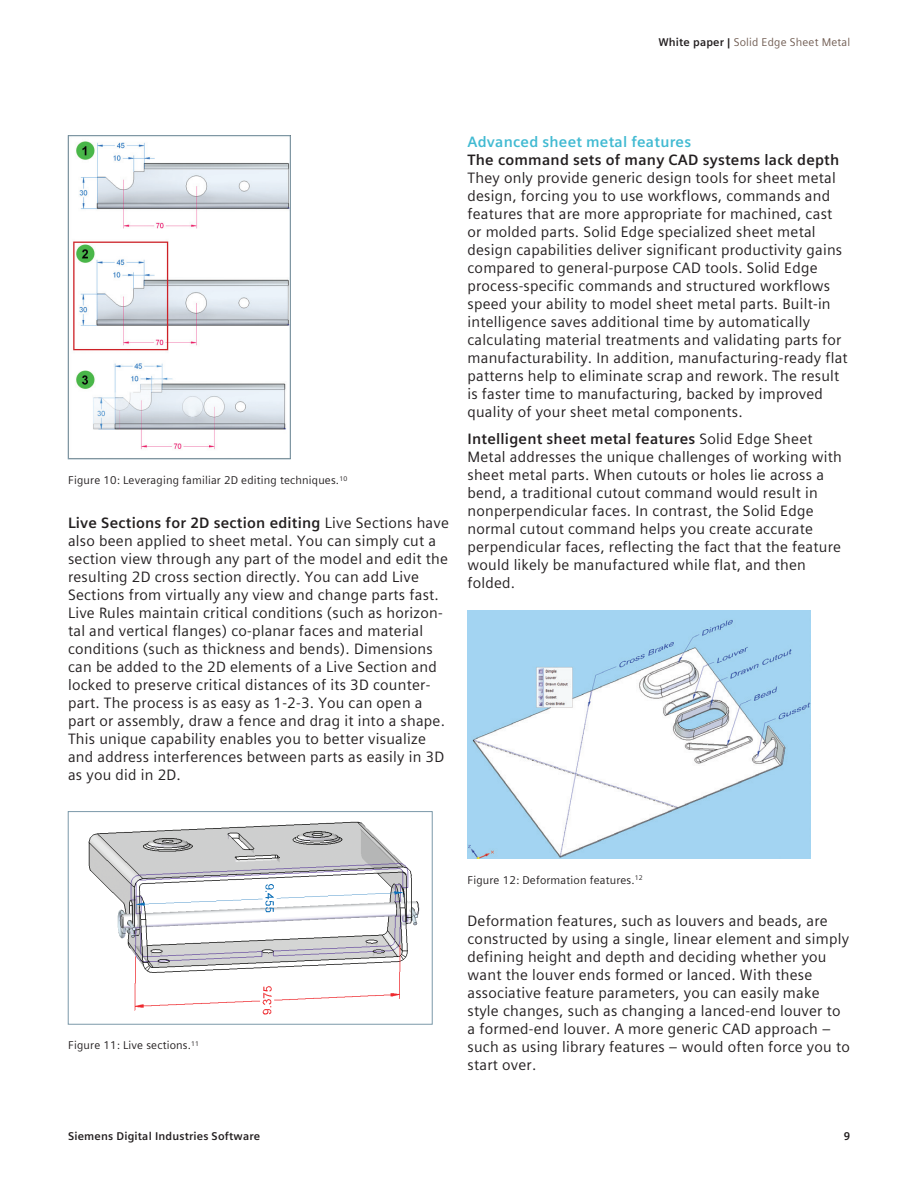
<style>
.page{position:relative;width:918px;height:1188px;background:#fff}
.page>*{position:absolute;margin:0;border:0;box-sizing:border-box;transform-origin:0 0}
.t1{font:15px/18px "Siemens Sans Global";letter-spacing:.015em;color:#231f20}
.t2{font:700 15px "Siemens Sans Global";letter-spacing:.015em;color:#231f20}
.t3{font:700 15px "Siemens Sans Global";letter-spacing:.015em;color:#41bad2}
.t4{font:11.25px "Siemens Sans Global";letter-spacing:.015em;color:#231f20}
.t5{font:700 11.25px "Siemens Sans Global";letter-spacing:.015em;color:#231f20}
.t6{font:11.25px "Siemens Sans Global";letter-spacing:.015em;color:#725e54}
.s1{font-weight:700;color:#231f20}
.s2{font-weight:700}
</style>
<div class="page">
<img style="left:73px;top:141px;width:215px;height:309px">
<div style="left:68px;top:136px;width:222px;height:323px;border:1px solid #7b99a9"></div>
<img style="left:88px;top:821px;width:332px;height:194px">
<div style="left:68px;top:811px;width:364px;height:213px;border:1px solid #7b99a9"></div>
<img style="left:468px;top:611px;width:342px;height:248px">
<p class="t6" style="left:658px;top:34px;width:194px"><span class="s1">White paper |</span> Solid Edge Sheet Metal</p>
<p class="t4" style="left:68px;top:472px;width:281px">Figure 10: Leveraging familiar 2D editing techniques.<sup>10</sup></p>
<p class="t1" style="left:68px;top:514px;width:382px"><span class="s2">Live Sections for 2D section editing</span> Live Sections have also been applied to sheet metal. You can simply cut a section view through any part of the model and edit the resulting 2D cross section directly. You can add Live Sections from virtually any view and change parts fast.<br>Live Rules maintain critical conditions (such as horizon&shy;tal and vertical flanges) co-planar faces and material conditions (such as thickness and bends). Dimensions can be added to the 2D elements of a Live Section and locked to preserve critical distances of its 3D counter&shy;part. The process is as easy as 1-2-3. You can open a part or assembly, draw a fence and drag it into a shape.<br>This unique capability enables you to better visualize and address interferences between parts as easily in 3D as you did in 2D.</p>
<p class="t3" style="left:468px;top:130px;width:225px">Advanced sheet metal features</p>
<p class="t2" style="left:468px;top:148px;width:373px">The command sets of many CAD systems lack depth</p>
<p class="t1" style="left:468px;top:169px;width:382px">They only provide generic design tools for sheet metal design, forcing you to use workflows, commands and features that are more appropriate for machined, cast or molded parts. Solid Edge specialized sheet metal design capabilities deliver significant productivity gains compared to general-purpose CAD tools. Solid Edge process-specific commands and structured workflows speed your ability to model sheet metal parts. Built-in intelligence saves additional time by automatically calculating material treatments and validating parts for manufacturability. In addition, manufacturing-ready flat patterns help to eliminate scrap and rework. The result is faster time to manufacturing, backed by improved quality of your sheet metal components.</p>
<p class="t1" style="left:468px;top:429px;width:376px"><span class="s2">Intelligent sheet metal features</span> Solid Edge Sheet Metal addresses the unique challenges of working with sheet metal parts. When cutouts or holes lie across a bend, a traditional cutout command would result in nonperpendicular faces. In contrast, the Solid Edge normal cutout command helps you create accurate perpendicular faces, reflecting the fact that the feature would likely be manufactured while flat, and then folded.</p>
<p class="t4" style="left:68px;top:1037px;width:132px">Figure 11: Live sections.<sup>11</sup></p>
<p class="t4" style="left:468px;top:871px;width:177px">Figure 12: Deformation features.<sup>12</sup></p>
<p class="t1" style="left:468px;top:912px;width:384px">Deformation features, such as louvers and beads, are constructed by using a single, linear element and simply defining height and depth and deciding whether you want the louver ends formed or lanced. With these associative feature parameters, you can easily make style changes, such as changing a lanced-end louver to a formed-end louver. A more generic CAD approach – such as using library features – would often force you to start over.</p>
<p class="t5" style="left:68px;top:1127px;width:194px">Siemens Digital Industries Software</p>
<p class="t5" style="left:844px;top:1127px;width:8px">9</p>
</div>
